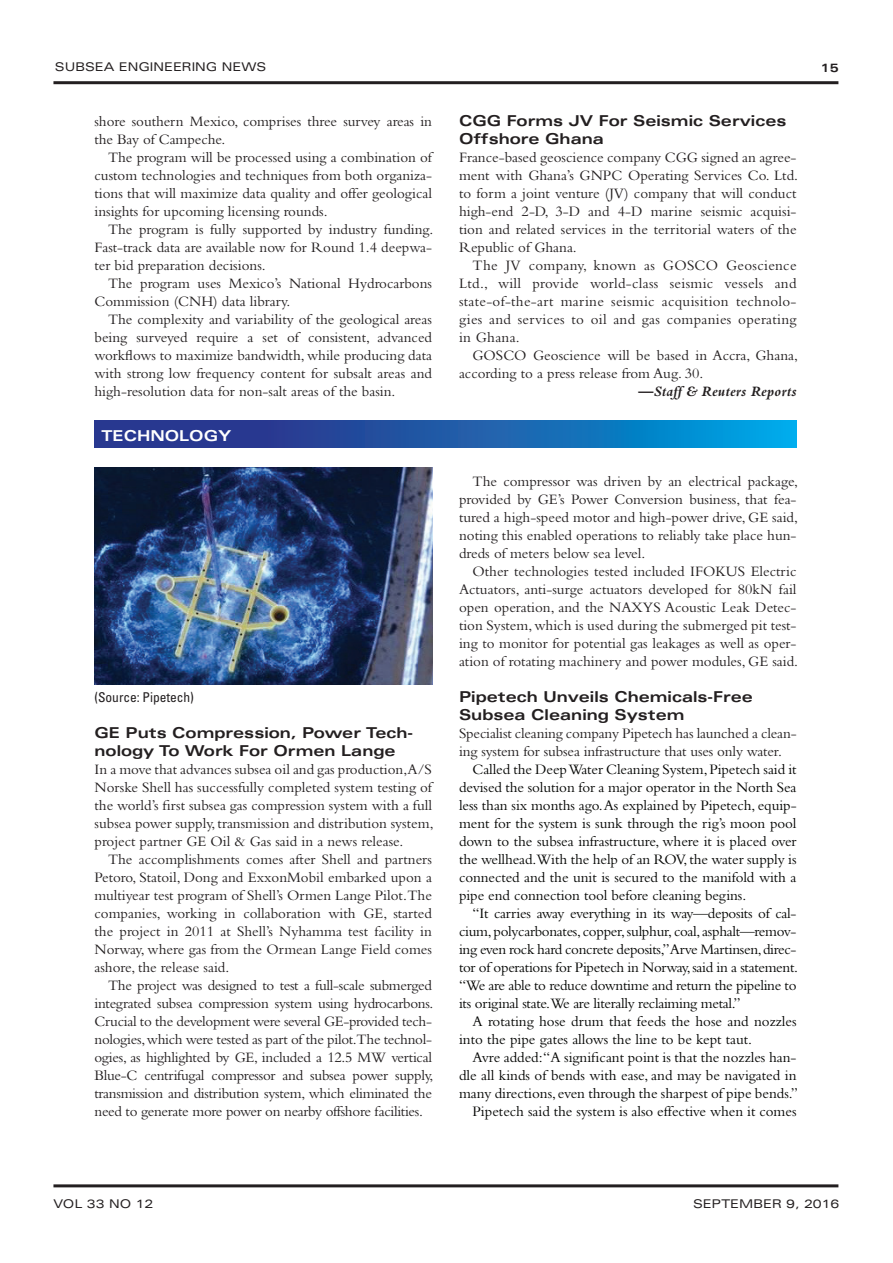
<style>
.page{position:relative;width:893px;height:1263px;background:#fff}
.page>*{position:absolute;margin:0;border:0;box-sizing:border-box;transform-origin:0 0}
.t1{font:15px/18px "Bembo";color:#231f20;text-align:justify}
.t2{font:15px/18px "Bembo";color:#040503;text-align:justify}
.t3{font:700 expanded 15px/18px "Univers";color:#231f20}
.t4{font:italic 700 15px "Bembo";letter-spacing:.01em;color:#231f20}
.t5{font:700 expanded 15px "Univers";color:#fff}
.t6{font:condensed 13.5px "Univers";letter-spacing:-.005em;color:#231f20}
.t7{font:expanded 12px "Univers";color:#231f20}
.t8{font:700 expanded 12px "Univers";color:#231f20}
</style>
<div class="page">
<hr style="left:53px;top:81px;width:785px;height:3px;background:#231f20">
<hr style="left:53px;top:1184px;width:785px;height:3px;background:#231f20">
<svg style="left:94px;top:421px;width:702px;height:27px;background:#1960ad"></svg>
<img style="left:94px;top:468px;width:338px;height:216px">
<p class="t7" style="left:55px;top:60px;width:213px">SUBSEA ENGINEERING NEWS</p>
<p class="t1" style="left:94px;top:112px;width:339px">shore southern Mexico, comprises three survey areas in the Bay of Campeche.</p>
<p class="t1" style="left:94px;top:148px;width:339px;text-indent:14px">The program will be processed using a combination of custom technologies and techniques from both organiza&shy;tions that will maximize data quality and offer geological insights for upcoming licensing rounds.</p>
<p class="t1" style="left:94px;top:220px;width:340px;text-indent:14px">The program is fully supported by industry funding.<br>Fast-track data are available now for Round 1.4 deepwa&shy;ter bid preparation decisions.</p>
<p class="t1" style="left:94px;top:274px;width:339px;text-indent:14px">The program uses Mexico’s National Hydrocarbons<br>Commission (CNH) data library.</p>
<p class="t1" style="left:94px;top:310px;width:339px;text-indent:14px">The complexity and variability of the geological areas being surveyed require a set of consistent, advanced workflows to maximize bandwidth, while producing data with strong low frequency content for subsalt areas and high-resolution data for non-salt areas of the basin.</p>
<p class="t5" style="left:102px;top:427px;width:132px">TECHNOLOGY</p>
<p class="t6" style="left:94px;top:689px;width:101px">(Source: Pipetech)</p>
<p class="t3" style="left:94px;top:724px;width:320px">GE Puts Compression, Power Tech&shy;nology To Work For Ormen Lange</p>
<p class="t1" style="left:94px;top:760px;width:341px">In a move that advances subsea oil and gas production,A/S Norske Shell has successfully completed system testing of the world’s first subsea gas compression system with a full subsea power supply, transmission and distribution system, project partner GE Oil &amp; Gas said in a news release.</p>
<p class="t1" style="left:94px;top:850px;width:339px;text-indent:14px">The accomplishments comes after Shell and partners Petoro, Statoil, Dong and ExxonMobil embarked upon a multiyear test program of Shell’s Ormen Lange Pilot.The companies, working in collaboration with GE, started the project in 2011 at Shell’s Nyhamma test facility in Norway, where gas from the Ormean Lange Field comes ashore, the release said.</p>
<p class="t1" style="left:94px;top:976px;width:341px;text-indent:14px">The project was designed to test a full-scale submerged integrated subsea compression system using hydrocarbons.<br>Crucial to the development were several GE-provided tech&shy;nologies, which were tested as part of the pilot.The technol&shy;ogies, as highlighted by GE, included a 12.5 MW vertical Blue-C centrifugal compressor and subsea power supply, transmission and distribution system, which eliminated the need to generate more power on nearby offshore facilities.</p>
<p class="t3" style="left:459px;top:112px;width:329px">CGG Forms JV For Seismic Services<br>Offshore Ghana</p>
<p class="t1" style="left:459px;top:148px;width:340px">France-based geoscience company CGG signed an agree&shy;ment with Ghana’s GNPC Operating Services Co. Ltd. to form a joint venture (JV) company that will conduct high-end 2-D, 3-D and 4-D marine seismic acquisi&shy;tion and related services in the territorial waters of the Republic of Ghana.</p>
<p class="t1" style="left:459px;top:256px;width:339px;text-indent:14px">The JV company, known as GOSCO Geoscience Ltd., will provide world-class seismic vessels and state-of-the-art marine seismic acquisition technolo&shy;gies and services to oil and gas companies operating in Ghana.</p>
<p class="t1" style="left:459px;top:346px;width:340px;text-indent:14px">GOSCO Geoscience will be based in Accra, Ghana, according to a press release from Aug. 30.</p>
<p class="t4" style="left:639px;top:383px;width:159px">—Staff &amp; Reuters Reports</p>
<p class="t1" style="left:459px;top:472px;width:341px;text-indent:14px">The compressor was driven by an electrical package, provided by GE’s Power Conversion business, that fea&shy;tured a high-speed motor and high-power drive, GE said, noting this enabled operations to reliably take place hun&shy;dreds of meters below sea level.</p>
<p class="t1" style="left:459px;top:562px;width:341px;text-indent:14px">Other technologies tested included IFOKUS Electric Actuators, anti-surge actuators developed for 80kN fail open operation, and the NAXYS Acoustic Leak Detec&shy;tion System, which is used during the submerged pit test&shy;ing to monitor for potential gas leakages as well as oper&shy;ation of rotating machinery and power modules, GE said.</p>
<p class="t3" style="left:459px;top:688px;width:295px">Pipetech Unveils Chemicals-Free<br>Subsea Cleaning System</p>
<p class="t1" style="left:459px;top:724px;width:339px">Specialist cleaning company Pipetech has launched a clean&shy;ing system for subsea infrastructure that uses only water.</p>
<p class="t2" style="left:459px;top:760px;width:339px;text-indent:14px">Called the Deep Water Cleaning System, Pipetech said it devised the solution for a major operator in the North Sea less than six months ago. As explained by Pipetech, equip&shy;ment for the system is sunk through the rig’s moon pool down to the subsea infrastructure, where it is placed over the wellhead.With the help of an ROV, the water supply is connected and the unit is secured to the manifold with a pipe end connection tool before cleaning begins.</p>
<p class="t2" style="left:459px;top:904px;width:340px;text-indent:14px">“It carries away everything in its way—deposits of cal&shy;cium, polycarbonates, copper, sulphur, coal, asphalt—remov&shy;ing even rock hard concrete deposits,” Arve Martinsen, direc&shy;tor of operations for Pipetech in Norway, said in a statement. “We are able to reduce downtime and return the pipeline to its original state.We are literally reclaiming metal.”</p>
<p class="t2" style="left:459px;top:1012px;width:339px;text-indent:14px">A rotating hose drum that feeds the hose and nozzles into the pipe gates allows the line to be kept taut.</p>
<p class="t2" style="left:459px;top:1048px;width:341px;text-align:right">Avre added:“A significant point is that the nozzles han&shy;dle all kinds of bends with ease, and may be navigated in many directions, even through the sharpest of pipe bends.” Pipetech said the system is also effective when it comes</p>
<p class="t8" style="left:821px;top:60px;width:19px">15</p>
<p class="t7" style="left:53px;top:1197px;width:102px">VOL 33 NO 12</p>
<p class="t7" style="left:693px;top:1197px;width:148px">SEPTEMBER 9, 2016</p>
</div>
